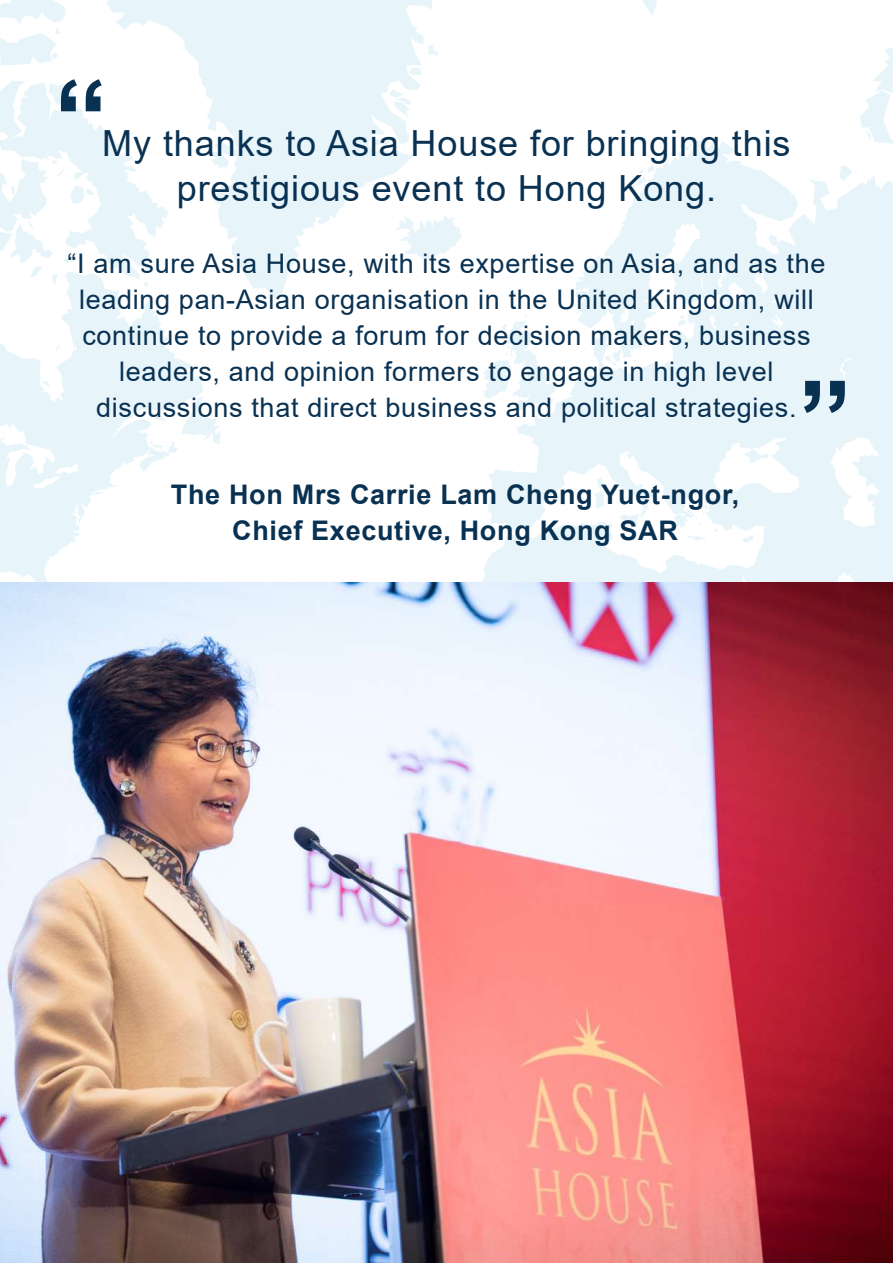
<style>
.page{position:relative;width:893px;height:1263px;background:#fff}
.page>*{position:absolute;margin:0;border:0;box-sizing:border-box;transform-origin:0 0}
.t1{font:700 108px "Arial";color:#093152}
.t2{font:36px/45px "Arial";letter-spacing:.025em;color:#093152;text-align:center}
.t3{font:27px/36px "Arial";letter-spacing:.025em;color:#093152;text-align:center}
.t4{font:700 27px/36px "Arial";letter-spacing:.025em;color:#093152;text-align:center}
</style>
<div class="page">
<svg style="left:0;top:0;width:893px;height:583px"></svg>
<img style="left:0;top:583px;width:893px;height:680px">
<h1 class="t1" style="left:54px;top:43px;width:55px">“</h1>
<h2 class="t2" style="left:102px;top:121px;width:690px">My thanks to Asia House for bringing this prestigious event to Hong Kong.</h2>
<p class="t3" style="left:68px;top:245px;width:759px">“I am sure Asia House, with its expertise on Asia, and as the leading pan-Asian organisation in the United Kingdom, will continue to provide a forum for decision makers, business leaders, and opinion formers to engage in high level discussions that direct business and political strategies.</p>
<h1 class="t1" style="left:798px;top:344px;width:55px">”</h1>
<p class="t4" style="left:171px;top:477px;width:570px">The Hon Mrs Carrie Lam Cheng Yuet-ngor,<br>Chief Executive, Hong Kong SAR</p>
</div>
